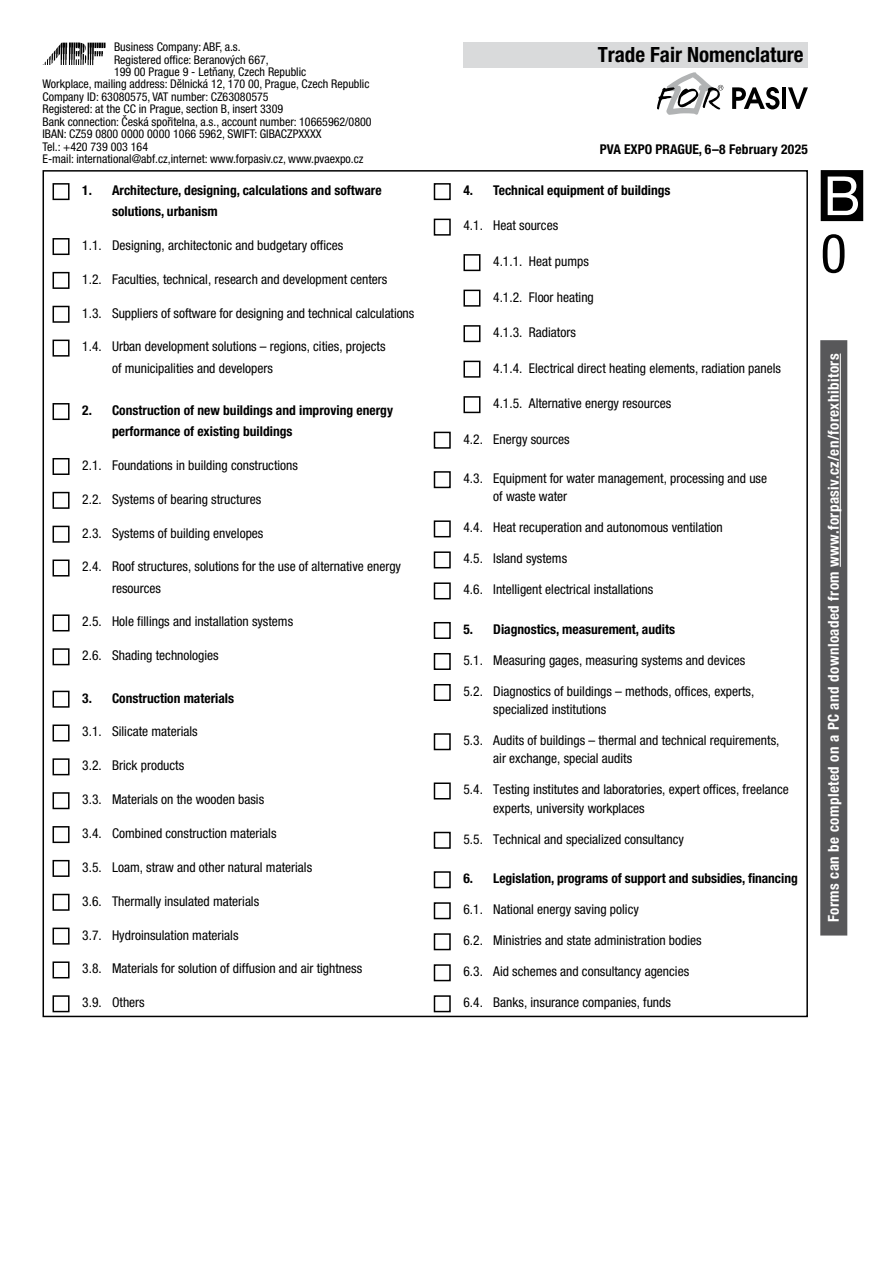
<style>
.page{position:relative;width:893px;height:1263px;background:#fff}
.page>*{position:absolute;margin:0;border:0;box-sizing:border-box;transform-origin:0 0}
.t1{font:54px "Helvetica Neue LT Pro";color:#fff}
.t2{font:condensed 54px "Helvetica Neue LT Pro";color:#000}
.t3{font:700 condensed 21px "Helvetica Neue LT Pro";color:#000}
.t4{font:700 condensed 15px "Helvetica Neue LT Pro";letter-spacing:.03em;color:#fff}
.t5{font:condensed 13.5px/18.3px "Helvetica Neue LT Pro";color:#000}
.t6{font:700 condensed 13.5px/21.1px "Helvetica Neue LT Pro";color:#000}
.t7{font:condensed 12px "Helvetica Neue LT Pro";color:#000}
</style>
<div class="page">
<div style="left:821px;top:170px;width:42px;height:51px;background:#000"></div>
<svg style="left:43px;top:42px;width:63px;height:23px"></svg>
<div style="left:820px;top:340px;width:27px;height:595px;background:#58585a"></div>
<hr style="left:840px;top:353px;width:1px;height:214px;background:#fff">
<svg style="left:657px;top:72px;width:66px;height:43px"></svg>
<svg style="left:732px;top:87px;width:47px;height:22px"></svg>
<hr style="left:782px;top:87px;width:4px;height:22px;background:#000">
<svg style="left:788px;top:87px;width:20px;height:22px"></svg>
<div style="left:463px;top:43px;width:345px;height:25px;background:#d9dadb"></div>
<div style="left:53px;top:183px;width:17px;height:17px;border:2px solid #000"></div>
<div style="left:53px;top:238px;width:17px;height:17px;border:2px solid #000"></div>
<div style="left:53px;top:272px;width:17px;height:17px;border:2px solid #000"></div>
<div style="left:53px;top:306px;width:17px;height:17px;border:2px solid #000"></div>
<div style="left:53px;top:340px;width:17px;height:17px;border:2px solid #000"></div>
<div style="left:53px;top:403px;width:17px;height:17px;border:2px solid #000"></div>
<div style="left:53px;top:458px;width:17px;height:17px;border:2px solid #000"></div>
<div style="left:53px;top:492px;width:17px;height:17px;border:2px solid #000"></div>
<div style="left:53px;top:526px;width:17px;height:17px;border:2px solid #000"></div>
<div style="left:53px;top:559px;width:17px;height:17px;border:2px solid #000"></div>
<div style="left:53px;top:614px;width:17px;height:17px;border:2px solid #000"></div>
<div style="left:53px;top:648px;width:17px;height:17px;border:2px solid #000"></div>
<div style="left:53px;top:691px;width:17px;height:17px;border:2px solid #000"></div>
<div style="left:53px;top:724px;width:17px;height:17px;border:2px solid #000"></div>
<div style="left:53px;top:758px;width:17px;height:17px;border:2px solid #000"></div>
<div style="left:53px;top:792px;width:17px;height:17px;border:2px solid #000"></div>
<div style="left:53px;top:826px;width:17px;height:17px;border:2px solid #000"></div>
<div style="left:53px;top:860px;width:17px;height:17px;border:2px solid #000"></div>
<div style="left:53px;top:894px;width:17px;height:17px;border:2px solid #000"></div>
<div style="left:53px;top:927px;width:17px;height:18px;border:2px solid #000"></div>
<div style="left:53px;top:961px;width:17px;height:17px;border:2px solid #000"></div>
<div style="left:53px;top:995px;width:17px;height:17px;border:2px solid #000"></div>
<div style="left:434px;top:183px;width:17px;height:17px;border:2px solid #000"></div>
<div style="left:434px;top:219px;width:17px;height:17px;border:2px solid #000"></div>
<div style="left:463px;top:254px;width:17px;height:17px;border:2px solid #000"></div>
<div style="left:463px;top:290px;width:17px;height:17px;border:2px solid #000"></div>
<div style="left:463px;top:325px;width:17px;height:17px;border:2px solid #000"></div>
<div style="left:463px;top:361px;width:17px;height:17px;border:2px solid #000"></div>
<div style="left:463px;top:396px;width:17px;height:17px;border:2px solid #000"></div>
<div style="left:434px;top:432px;width:17px;height:17px;border:2px solid #000"></div>
<div style="left:434px;top:471px;width:17px;height:17px;border:2px solid #000"></div>
<div style="left:434px;top:520px;width:17px;height:17px;border:2px solid #000"></div>
<div style="left:434px;top:551px;width:17px;height:17px;border:2px solid #000"></div>
<div style="left:434px;top:582px;width:17px;height:17px;border:2px solid #000"></div>
<div style="left:434px;top:622px;width:17px;height:17px;border:2px solid #000"></div>
<div style="left:434px;top:653px;width:17px;height:17px;border:2px solid #000"></div>
<div style="left:434px;top:684px;width:17px;height:17px;border:2px solid #000"></div>
<div style="left:434px;top:733px;width:17px;height:17px;border:2px solid #000"></div>
<div style="left:434px;top:782px;width:17px;height:17px;border:2px solid #000"></div>
<div style="left:434px;top:832px;width:17px;height:17px;border:2px solid #000"></div>
<div style="left:434px;top:871px;width:17px;height:17px;border:2px solid #000"></div>
<div style="left:434px;top:902px;width:17px;height:17px;border:2px solid #000"></div>
<div style="left:434px;top:933px;width:17px;height:17px;border:2px solid #000"></div>
<div style="left:434px;top:964px;width:17px;height:17px;border:2px solid #000"></div>
<div style="left:434px;top:995px;width:17px;height:17px;border:2px solid #000"></div>
<p class="t7" style="left:114px;top:40px;width:128px">Business Company: ABF, a.s.</p>
<p class="t7" style="left:114px;top:52px;width:156px">Registered office: Beranových 667,</p>
<p class="t7" style="left:114px;top:65px;width:194px">199 00 Prague 9 - Letňany, Czech Republic</p>
<p class="t7" style="left:43px;top:77px;width:328px">Workplace, mailing address: Dělnická 12, 170 00, Prague, Czech Republic</p>
<p class="t7" style="left:43px;top:90px;width:228px">Company ID: 63080575, VAT number: CZ63080575</p>
<p class="t7" style="left:43px;top:102px;width:242px">Registered: at the CC in Prague, section B, insert 3309</p>
<p class="t7" style="left:43px;top:115px;width:331px">Bank connection: Česká spořitelna, a.s., account number: 10665962/0800</p>
<p class="t7" style="left:43px;top:127px;width:281px">IBAN: CZ59 0800 0000 0000 1066 5962, SWIFT: GIBACZPXXXX</p>
<p class="t7" style="left:43px;top:140px;width:107px">Tel.: +420 739 003 164</p>
<p class="t7" style="left:43px;top:152px;width:323px">E-mail: international@abf.cz,internet: www.forpasiv.cz, www.pvaexpo.cz</p>
<p class="t6" style="left:112px;top:179px;width:271px;text-indent:-30px">1. Architecture, designing, calculations and software solutions, urbanism</p>
<p class="t5" style="left:82px;top:236px;width:263px">1.1. Designing, architectonic and budgetary offices</p>
<p class="t5" style="left:82px;top:270px;width:307px">1.2. Faculties, technical, research and development centers</p>
<p class="t5" style="left:82px;top:304px;width:333px">1.3. Suppliers of software for designing and technical calculations</p>
<p class="t5" style="left:112px;top:336px;width:275px;line-height:21.1px;text-indent:-30px">1.4. Urban development solutions – regions, cities, projects of municipalities and developers</p>
<p class="t6" style="left:112px;top:399px;width:283px;text-indent:-30px">2. Construction of new buildings and improving energy performance of existing buildings</p>
<p class="t5" style="left:82px;top:456px;width:217px">2.1. Foundations in building constructions</p>
<p class="t5" style="left:82px;top:490px;width:181px">2.2. Systems of bearing structures</p>
<p class="t5" style="left:82px;top:523px;width:183px">2.3. Systems of building envelopes</p>
<p class="t5" style="left:112px;top:556px;width:290px;line-height:21.1px;text-indent:-30px">2.4. Roof structures, solutions for the use of alternative energy resources</p>
<p class="t5" style="left:82px;top:612px;width:212px">2.5. Hole fillings and installation systems</p>
<p class="t5" style="left:82px;top:646px;width:138px">2.6. Shading technologies</p>
<p class="t6" style="left:82px;top:687px;width:153px">3. Construction materials</p>
<p class="t5" style="left:82px;top:722px;width:117px">3.1. Silicate materials</p>
<p class="t5" style="left:82px;top:756px;width:103px">3.2. Brick products</p>
<p class="t5" style="left:82px;top:790px;width:183px">3.3. Materials on the wooden basis</p>
<p class="t5" style="left:82px;top:824px;width:196px">3.4. Combined construction materials</p>
<p class="t5" style="left:82px;top:858px;width:231px">3.5. Loam, straw and other natural materials</p>
<p class="t5" style="left:82px;top:892px;width:178px">3.6. Thermally insulated materials</p>
<p class="t5" style="left:82px;top:925px;width:158px">3.7. Hydroinsulation materials</p>
<p class="t5" style="left:82px;top:959px;width:281px">3.8. Materials for solution of diffusion and air tightness</p>
<p class="t5" style="left:82px;top:993px;width:64px">3.9. Others</p>
<h2 class="t3" style="left:598px;top:42px;width:207px">Trade Fair Nomenclature</h2>
<p class="t6" style="left:600px;top:139px;width:210px">PVA EXPO PRAGUE, 6–8 February 2025</p>
<p class="t6" style="left:463px;top:179px;width:209px">4. Technical equipment of buildings</p>
<p class="t5" style="left:463px;top:216px;width:96px">4.1. Heat sources</p>
<p class="t5" style="left:493px;top:252px;width:97px">4.1.1. Heat pumps</p>
<p class="t5" style="left:493px;top:287px;width:102px">4.1.2. Floor heating</p>
<p class="t5" style="left:493px;top:323px;width:84px">4.1.3. Radiators</p>
<p class="t5" style="left:493px;top:358px;width:289px">4.1.4. Electrical direct heating elements, radiation panels</p>
<p class="t5" style="left:493px;top:394px;width:180px">4.1.5. Alternative energy resources</p>
<p class="t5" style="left:463px;top:429px;width:108px">4.2. Energy sources</p>
<p class="t5" style="left:493px;top:469px;width:275px;text-indent:-30px">4.3. Equipment for water management, processing and use of waste water</p>
<p class="t5" style="left:463px;top:518px;width:261px">4.4. Heat recuperation and autonomous ventilation</p>
<p class="t5" style="left:463px;top:549px;width:105px">4.5. Island systems</p>
<p class="t5" style="left:463px;top:580px;width:191px">4.6. Intelligent electrical installations</p>
<p class="t6" style="left:463px;top:618px;width:213px">5. Diagnostics, measurement, audits</p>
<p class="t5" style="left:463px;top:651px;width:283px">5.1. Measuring gages, measuring systems and devices</p>
<p class="t5" style="left:493px;top:682px;width:263px;text-indent:-30px">5.2. Diagnostics of buildings – methods, offices, experts, specialized institutions</p>
<p class="t5" style="left:493px;top:731px;width:288px;text-indent:-30px">5.3. Audits of buildings – thermal and technical requirements, air exchange, special audits</p>
<p class="t5" style="left:493px;top:780px;width:297px;text-indent:-30px">5.4. Testing institutes and laboratories, expert offices, freelance experts, university workplaces</p>
<p class="t5" style="left:463px;top:830px;width:222px">5.5. Technical and specialized consultancy</p>
<p class="t6" style="left:463px;top:868px;width:336px">6. Legislation, programs of support and subsidies, financing</p>
<p class="t5" style="left:463px;top:900px;width:177px">6.1. National energy saving policy</p>
<p class="t5" style="left:463px;top:931px;width:240px">6.2. Ministries and state administration bodies</p>
<p class="t5" style="left:463px;top:962px;width:227px">6.3. Aid schemes and consultancy agencies</p>
<p class="t5" style="left:463px;top:993px;width:209px">6.4. Banks, insurance companies, funds</p>
<h1 class="t1" style="left:823px;top:164px;width:38px">B</h1>
<h1 class="t2" style="left:821px;top:222px;width:27px">0</h1>
<p class="t4" style="left:824px;top:922px;width:570px;rotate:-90deg">Forms can be completed on a PC and downloaded from www.forpasiv.cz/en/forexhibitors</p>
</div>
